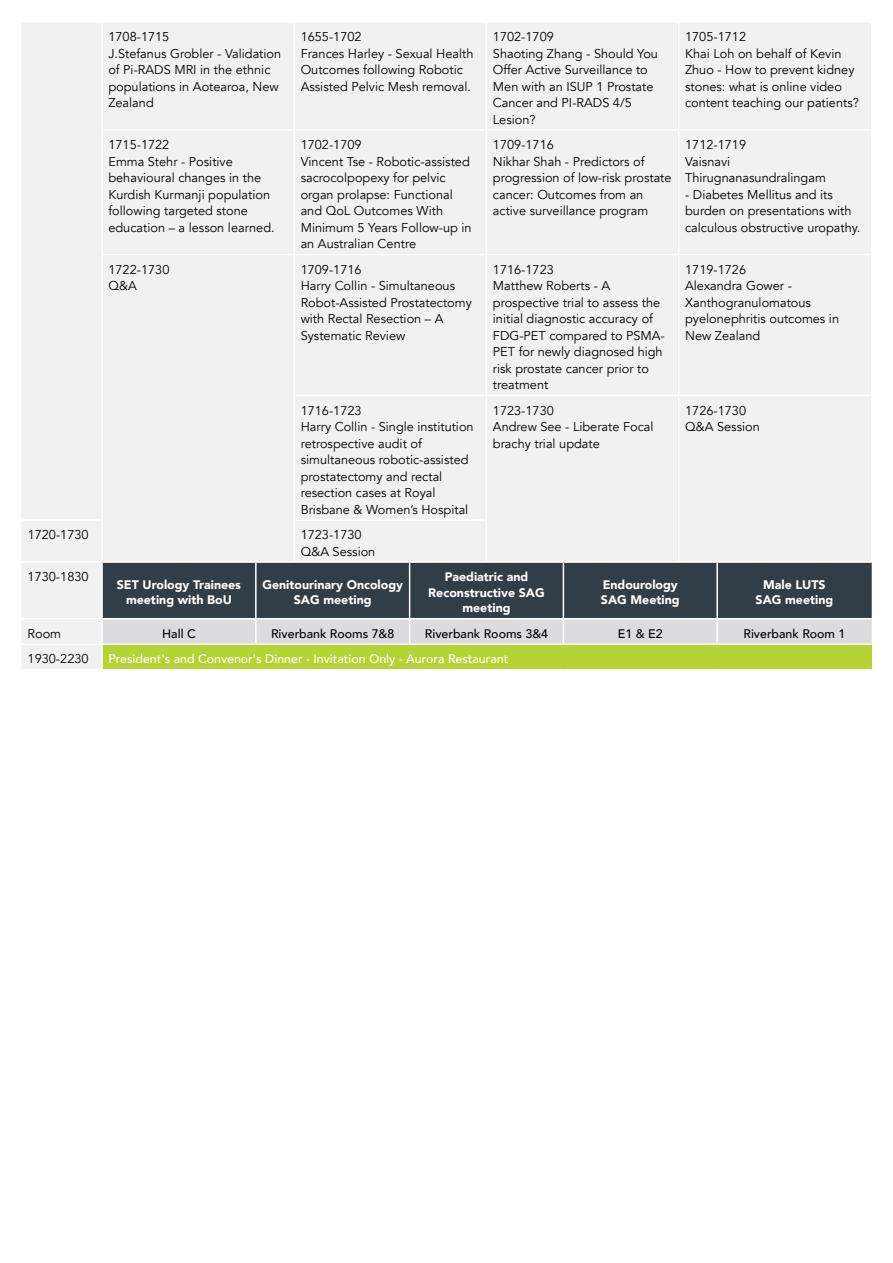
<style>
.page{position:relative;width:893px;height:1263px;background:#fff}
.page>*{position:absolute;margin:0;border:0;box-sizing:border-box;transform-origin:0 0}
.t1{font:12.75px/16.5px "Avenir";color:#000}
.t2{font:900 12.3px/15.8px "Avenir";color:#fff;text-align:center}
.t3{font:500 12.3px "Avenir";color:#fff}
.t4{font:500 12.3px "Avenir";color:#000}
</style>
<div class="page">
<div style="left:21px;top:23px;width:850px;height:538px;background:#f1f1f2"></div>
<hr style="left:101px;top:23px;width:2px;height:106px;background:#fff">
<hr style="left:294px;top:23px;width:1px;height:106px;background:#fff">
<hr style="left:486px;top:23px;width:1px;height:106px;background:#fff">
<hr style="left:678px;top:23px;width:1px;height:106px;background:#fff">
<hr style="left:101px;top:129px;width:193px;height:2px;background:#fff">
<hr style="left:101px;top:131px;width:2px;height:123px;background:#fff">
<hr style="left:294px;top:129px;width:192px;height:2px;background:#fff">
<hr style="left:294px;top:131px;width:1px;height:123px;background:#fff">
<hr style="left:486px;top:129px;width:193px;height:2px;background:#fff">
<hr style="left:486px;top:131px;width:1px;height:123px;background:#fff">
<hr style="left:679px;top:129px;width:192px;height:2px;background:#fff">
<hr style="left:678px;top:131px;width:1px;height:123px;background:#fff">
<hr style="left:101px;top:254px;width:193px;height:1px;background:#fff">
<hr style="left:101px;top:255px;width:2px;height:141px;background:#fff">
<hr style="left:294px;top:254px;width:192px;height:1px;background:#fff">
<hr style="left:294px;top:255px;width:1px;height:140px;background:#fff">
<hr style="left:486px;top:254px;width:193px;height:1px;background:#fff">
<hr style="left:486px;top:255px;width:1px;height:140px;background:#fff">
<hr style="left:679px;top:254px;width:192px;height:1px;background:#fff">
<hr style="left:678px;top:255px;width:1px;height:140px;background:#fff">
<hr style="left:101px;top:396px;width:2px;height:123px;background:#fff">
<hr style="left:294px;top:395px;width:192px;height:1px;background:#fff">
<hr style="left:294px;top:396px;width:1px;height:123px;background:#fff">
<hr style="left:486px;top:395px;width:193px;height:1px;background:#fff">
<hr style="left:486px;top:396px;width:1px;height:123px;background:#fff">
<hr style="left:679px;top:395px;width:192px;height:1px;background:#fff">
<hr style="left:678px;top:396px;width:1px;height:124px;background:#fff">
<hr style="left:21px;top:519px;width:82px;height:2px;background:#fff">
<hr style="left:101px;top:521px;width:2px;height:40px;background:#fff">
<hr style="left:294px;top:519px;width:193px;height:2px;background:#fff">
<hr style="left:294px;top:521px;width:1px;height:40px;background:#fff">
<hr style="left:486px;top:521px;width:1px;height:40px;background:#fff">
<hr style="left:678px;top:520px;width:1px;height:41px;background:#fff">
<svg style="left:21px;top:562px;width:851px;height:107px;background:#869276"></svg>
<hr style="left:717px;top:618px;width:155px;height:1px;background:#fff">
<hr style="left:716px;top:619px;width:2px;height:24px;background:#fff">
<hr style="left:21px;top:643px;width:81px;height:2px;background:#fff">
<hr style="left:102px;top:643px;width:154px;height:2px;background:#fff">
<hr style="left:101px;top:645px;width:2px;height:24px;background:#fff">
<hr style="left:256px;top:643px;width:154px;height:2px;background:#fff">
<hr style="left:410px;top:643px;width:153px;height:2px;background:#fff">
<hr style="left:563px;top:643px;width:154px;height:2px;background:#fff">
<hr style="left:717px;top:643px;width:155px;height:2px;background:#fff">
<p class="t1" style="left:108px;top:29px;width:174px">1708-1715<br>J.Stefanus Grobler - Validation of Pi-RADS MRI in the ethnic populations in Aotearoa, New<br>Zealand</p>
<p class="t1" style="left:301px;top:29px;width:174px">1655-1702<br>Frances Harley - Sexual Health<br>Outcomes following Robotic<br>Assisted Pelvic Mesh removal.</p>
<p class="t1" style="left:493px;top:29px;width:167px">1702-1709<br>Shaoting Zhang - Should You<br>Offer Active Surveillance to<br>Men with an ISUP 1 Prostate<br>Cancer and PI-RADS 4/5<br>Lesion?</p>
<p class="t1" style="left:685px;top:29px;width:175px">1705-1712<br>Khai Loh on behalf of Kevin<br>Zhuo - How to prevent kidney stones: what is online video content teaching our patients?</p>
<p class="t1" style="left:108px;top:137px;width:168px">1715-1722<br>Emma Stehr - Positive behavioural changes in the<br>Kurdish Kurmanji population following targeted stone education – a lesson learned.</p>
<p class="t1" style="left:301px;top:137px;width:172px">1702-1709<br>Vincent Tse - Robotic-assisted sacrocolpopexy for pelvic organ prolapse: Functional and QoL Outcomes With<br>Minimum 5 Years Follow-up in an Australian Centre</p>
<p class="t1" style="left:493px;top:137px;width:180px">1709-1716<br>Nikhar Shah - Predictors of progression of low-risk prostate cancer: Outcomes from an active surveillance program</p>
<p class="t1" style="left:685px;top:137px;width:142px">1712-1719<br>Vaisnavi<br>Thirugnanasundralingam</p>
<p class="t1" style="left:685px;top:186px;width:177px">- Diabetes Mellitus and its burden on presentations with calculous obstructive uropathy.</p>
<p class="t1" style="left:108px;top:261px;width:62px">1722-1730<br>Q&amp;A</p>
<p class="t1" style="left:301px;top:261px;width:173px">1709-1716<br>Harry Collin - Simultaneous<br>Robot-Assisted Prostatectomy with Rectal Resection – A<br>Systematic Review</p>
<p class="t1" style="left:493px;top:261px;width:173px">1716-1723<br>Matthew Roberts - A prospective trial to assess the initial diagnostic accuracy of<br>FDG-PET compared to PSMA-<br>PET for newly diagnosed high risk prostate cancer prior to treatment</p>
<p class="t1" style="left:685px;top:261px;width:155px">1719-1726<br>Alexandra Gower -<br>Xanthogranulomatous pyelonephritis outcomes in<br>New Zealand</p>
<p class="t1" style="left:301px;top:402px;width:174px">1716-1723<br>Harry Collin - Single institution retrospective audit of simultaneous robotic-assisted prostatectomy and rectal resection cases at Royal<br>Brisbane &amp; Women’s Hospital</p>
<p class="t1" style="left:493px;top:402px;width:162px">1723-1730<br>Andrew See - Liberate Focal brachy trial update</p>
<p class="t1" style="left:685px;top:402px;width:76px">1726-1730<br>Q&amp;A Session</p>
<p class="t1" style="left:28px;top:527px;width:62px">1720-1730</p>
<p class="t1" style="left:301px;top:527px;width:76px">1723-1730<br>Q&amp;A Session</p>
<p class="t1" style="left:28px;top:569px;width:62px">1730-1830</p>
<p class="t2" style="left:117px;top:576px;width:126px">SET Urology Trainees meeting with BoU</p>
<p class="t2" style="left:262px;top:576px;width:142px">Genitourinary Oncology<br>SAG meeting</p>
<p class="t2" style="left:428px;top:568px;width:118px">Paediatric and<br>Reconstructive SAG meeting</p>
<p class="t2" style="left:601px;top:576px;width:80px;text-align:left">Endourology<br>SAG Meeting</p>
<p class="t2" style="left:756px;top:576px;width:79px">Male LUTS<br>SAG meeting</p>
<p class="t1" style="left:28px;top:625px;width:35px">Room</p>
<p class="t4" style="left:162px;top:623px;width:35px">Hall C</p>
<p class="t4" style="left:271px;top:623px;width:125px">Riverbank Rooms 7&amp;8</p>
<p class="t4" style="left:425px;top:623px;width:125px">Riverbank Rooms 3&amp;4</p>
<p class="t4" style="left:618px;top:623px;width:46px">E1 &amp; E2</p>
<p class="t4" style="left:743px;top:623px;width:104px">Riverbank Room 1</p>
<p class="t1" style="left:28px;top:651px;width:62px">1930-2230</p>
<p class="t3" style="left:108px;top:648px;width:401px">President's and Convenor's Dinner - Invitation Only - Aurora Restaurant</p>
</div>
